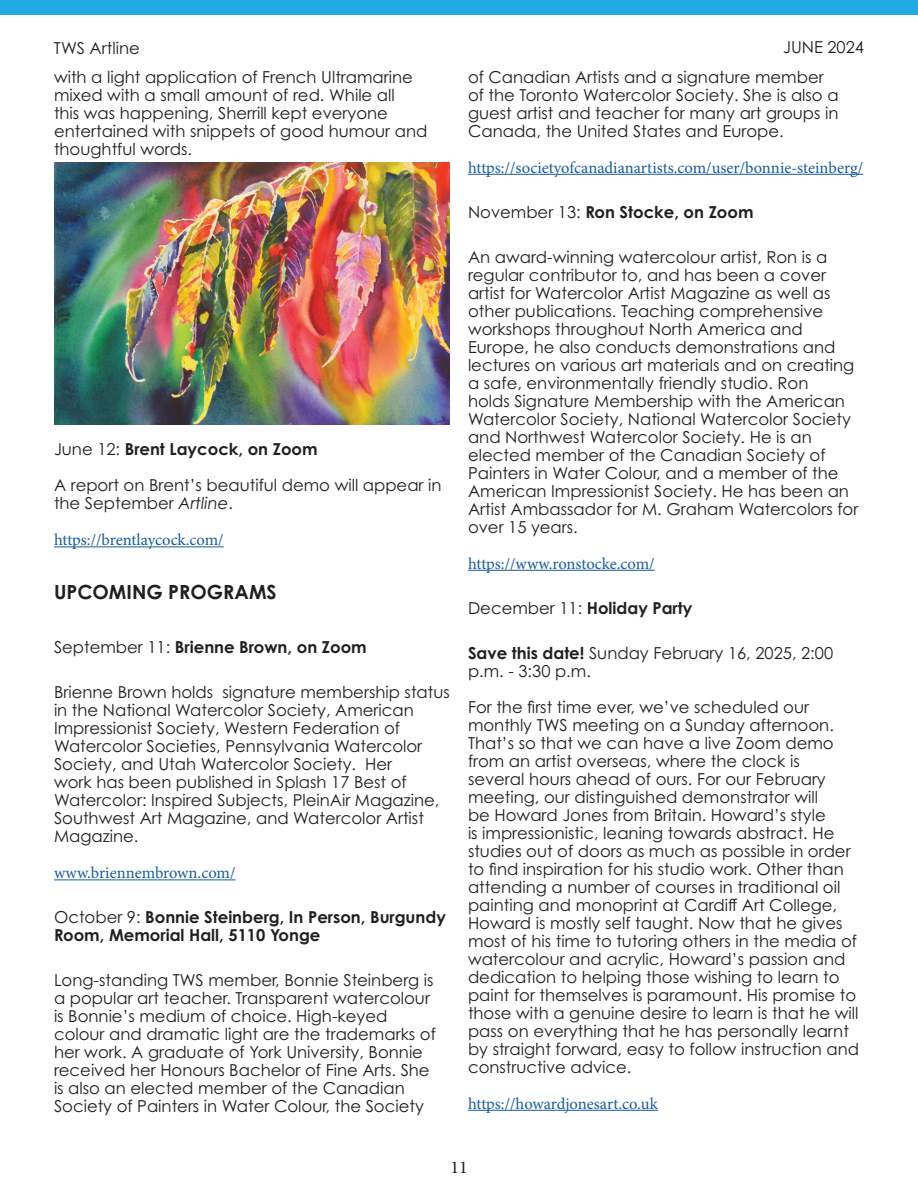
<style>
.page{position:relative;width:918px;height:1188px;background:#fff}
.page>*{position:absolute;margin:0;border:0;box-sizing:border-box;transform-origin:0 0}
.t1{font:700 19.5px "Century Gothic Pro";color:#231f20}
.t2{font:18px "Minion Pro";color:#231f20}
.t3{font:16.5px/18px "Century Gothic Pro";color:#231f20}
.t4{font:16.5px "Minion Pro";letter-spacing:-.005em;color:#175d9e}
.t5{font:700 16.5px/18px "Century Gothic Pro";color:#231f20}
.s1{font-weight:400}
.s2{font-weight:700}
.s3{font-style:italic}
</style>
<div class="page">
<div style="left:0;top:0;width:918px;height:15px;background:#22abe2"></div>
<hr style="left:54px;top:546px;width:170px;height:1px;background:#175d9e">
<hr style="left:54px;top:879px;width:182px;height:1px;background:#175d9e">
<hr style="left:468px;top:174px;width:395px;height:1px;background:#175d9e">
<hr style="left:468px;top:570px;width:187px;height:1px;background:#175d9e">
<hr style="left:468px;top:1110px;width:190px;height:1px;background:#175d9e">
<img style="left:54px;top:162px;width:396px;height:263px">
<p class="t3" style="left:54px;top:39px;width:87px">TWS Artline</p>
<p class="t3" style="left:783px;top:38px;width:82px">JUNE 2024</p>
<p class="t3" style="left:54px;top:68px;width:375px">with a light application of French Ultramarine mixed with a small amount of red. While all<br>this was happening, Sherrill kept everyone entertained with snippets of good humour and thoughtful words.</p>
<p class="t3" style="left:468px;top:68px;width:372px">of Canadian Artists and a signature member of the Toronto Watercolor Society. She is also a guest artist and teacher for many art groups in Canada, the United States and Europe.</p>
<p class="t4" style="left:468px;top:156px;width:397px">https://societyofcanadianartists.com/user/bonnie-steinberg/</p>
<p class="t5" style="left:468px;top:202px;width:287px"><span class="s1">November 13:</span> Ron Stocke, on Zoom</p>
<p class="t3" style="left:468px;top:248px;width:392px">An award-winning watercolour artist, Ron is a regular contributor to, and has been a cover artist for Watercolor Artist Magazine as well as other publications. Teaching comprehensive workshops throughout North America and Europe, he also conducts demonstrations and lectures on various art materials and on creating a safe, environmentally friendly studio. Ron<br>holds Signature Membership with the American Watercolor Society, National Watercolor Society and Northwest Watercolor Society. He is an elected member of the Canadian Society of Painters in Water Colour, and a member of the American Impressionist Society. He has been an Artist Ambassador for M. Graham Watercolors for over 15 years.</p>
<p class="t4" style="left:468px;top:552px;width:188px">https://www.ronstocke.com/</p>
<p class="t5" style="left:468px;top:598px;width:226px"><span class="s1">December 11:</span> Holiday Party</p>
<p class="t3" style="left:468px;top:644px;width:367px"><span class="s2">Save this date!</span> Sunday February 16, 2025, 2:00 p.m. - 3:30 p.m.</p>
<p class="t3" style="left:468px;top:698px;width:393px">For the first time ever, we’ve scheduled our monthly TWS meeting on a Sunday afternoon.<br>That’s so that we can have a live Zoom demo from an artist overseas, where the clock is several hours ahead of ours. For our February meeting, our distinguished demonstrator will<br>be Howard Jones from Britain. Howard’s style<br>is impressionistic, leaning towards abstract. He studies out of doors as much as possible in order to find inspiration for his studio work. Other than attending a number of courses in traditional oil painting and monoprint at Cardiff Art College, Howard is mostly self taught. Now that he gives most of his time to tutoring others in the media of watercolour and acrylic, Howard’s passion and dedication to helping those wishing to learn to paint for themselves is paramount. His promise to those with a genuine desire to learn is that he will pass on everything that he has personally learnt by straight forward, easy to follow instruction and constructive advice.</p>
<p class="t4" style="left:468px;top:1092px;width:191px">https://howardjonesart.co.uk</p>
<p class="t3" style="left:54px;top:431px;width:389px;line-height:36px">June 12: <span class="s2">Brent Laycock, on Zoom<br></span>A report on Brent’s beautiful demo will appear in</p>
<p class="t3" style="left:54px;top:494px;width:181px">the September <span class="s3">Artline</span>.</p>
<p class="t4" style="left:54px;top:529px;width:171px">https://brentlaycock.com/</p>
<p class="t1" style="left:54px;top:580px;width:224px">UPCOMING PROGRAMS</p>
<p class="t5" style="left:54px;top:638px;width:314px"><span class="s1">September 11:</span> Brienne Brown, on Zoom</p>
<p class="t3" style="left:54px;top:683px;width:397px">Brienne Brown holds signature membership status in the National Watercolor Society, American Impressionist Society, Western Federation of Watercolor Societies, Pennsylvania Watercolor Society, and Utah Watercolor Society. Her<br>work has been published in Splash 17 Best of Watercolor: Inspired Subjects, PleinAir Magazine, Southwest Art Magazine, and Watercolor Artist Magazine.</p>
<p class="t4" style="left:54px;top:862px;width:183px">www.briennembrown.com/</p>
<p class="t5" style="left:54px;top:908px;width:393px"><span class="s1">October 9:</span> Bonnie Steinberg, In Person, Burgundy<br>Room, Memorial Hall, 5110 Yonge</p>
<p class="t3" style="left:54px;top:971px;width:383px">Long-standing TWS member, Bonnie Steinberg is a popular art teacher. Transparent watercolour is Bonnie’s medium of choice. High-keyed colour and dramatic light are the trademarks of her work. A graduate of York University, Bonnie received her Honours Bachelor of Fine Arts. She is also an elected member of the Canadian Society of Painters in Water Colour, the Society</p>
<p class="t2" style="left:450px;top:1155px;width:19px">11</p>
</div>
